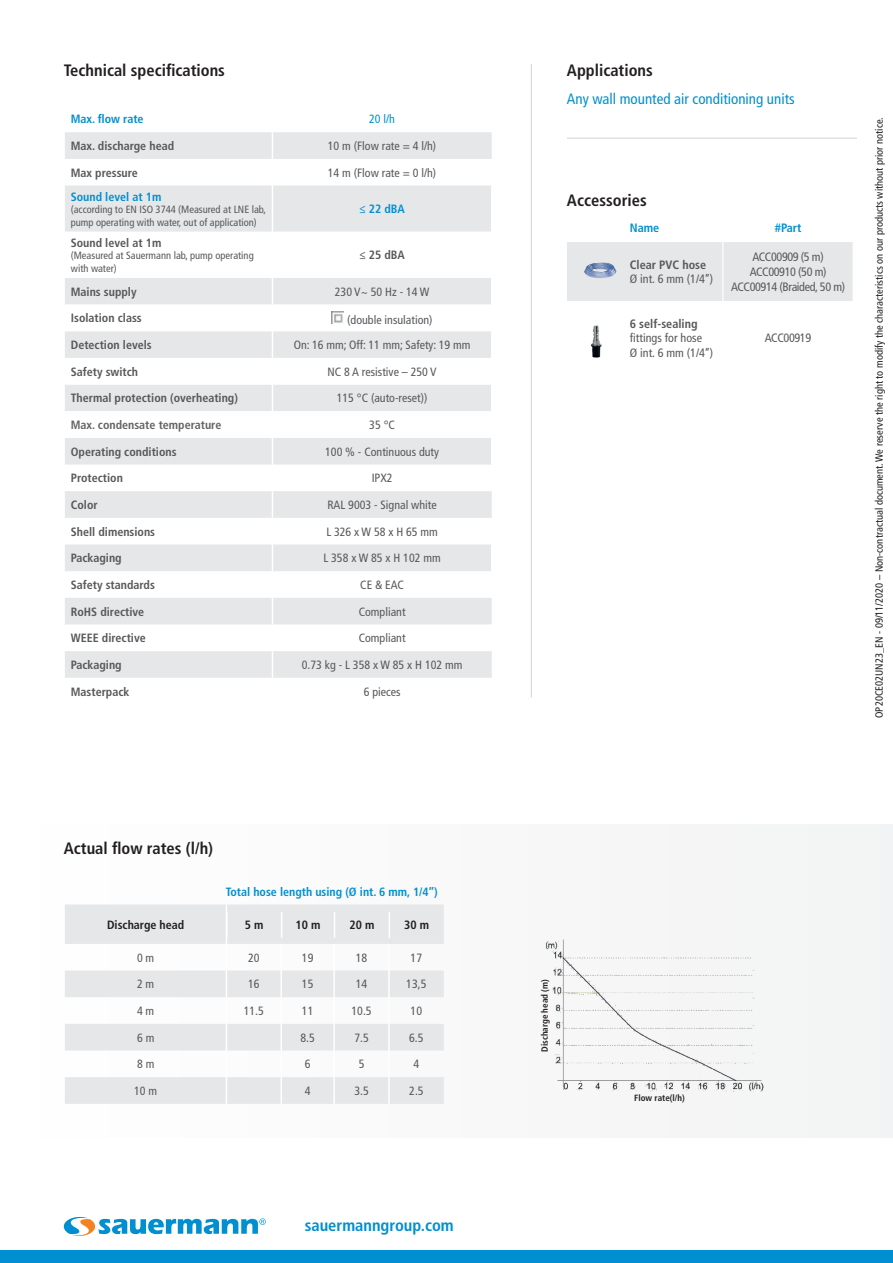
<style>
.page{position:relative;width:893px;height:1263px;background:#fff}
.page>*{position:absolute;margin:0;border:0;box-sizing:border-box;transform-origin:0 0}
.t1{font:700 condensed 16.5px "Frutiger LT Std";color:#231f20}
.t2{font:700 condensed 16.5px "Frutiger LT Std";color:#008fd0}
.t3{font:condensed 15px "Frutiger LT Std";color:#008fd0}
.t4{font:condensed 12.15px/14.5px "Frutiger LT Std";letter-spacing:-.03em;color:#57585a;text-align:center}
.t5{font:condensed 12.15px/14.5px "Frutiger LT Std";color:#57585a}
.t6{font:700 condensed 12.15px "Frutiger LT Std";color:#57585a}
.t7{font:700 condensed 12.15px "Frutiger LT Std";color:#008fd0}
.t8{font:condensed 12px "Frutiger LT Std";color:#57585a}
.t9{font:700 condensed 12px "Frutiger LT Std";color:#57585a}
.t10{font:700 condensed 12px "Frutiger LT Std";color:#008fd0}
.t11{font:700 condensed 12px "Frutiger LT Std";color:#636366}
.t12{font:700 condensed 12px "Frutiger LT Std";color:#231f20}
.t13{font:condensed 12px "Frutiger LT Std";color:#008fd0}
.t14{font:condensed 10.5px "Frutiger LT Std";color:#231f20}
.t15{font:condensed 10.5px/12.6px "Frutiger LT Std";color:#57585a}
.t16{font:700 condensed 9px "Frutiger LT Std";color:#231f20}
</style>
<div class="page">
<div style="left:0;top:825px;width:893px;height:313px;background:#f8f8f9"></div>
<div style="left:0;top:1251px;width:893px;height:12px;background:#008fd0"></div>
<div style="left:567px;top:242px;width:286px;height:59px;background:#e6e7e9"></div>
<hr style="left:722px;top:242px;width:1px;height:59px;background:#fff">
<img style="left:574px;top:256px;width:54px;height:31px">
<svg style="left:64px;top:1217px;width:202px;height:19px"></svg>
<hr style="left:531px;top:64px;width:1px;height:633px;background:#d1d2d4">
<hr style="left:567px;top:138px;width:290px;height:1px;background:#d1d2d4">
<svg style="left:65px;top:132px;width:427px;height:546px;fill:#e6e7e9"></svg>
<svg style="left:65px;top:232px;width:426px;height:206px"></svg>
<svg style="left:491px;top:624px;width:1px;height:27px"></svg>
<svg style="left:272px;top:132px;width:1px;height:54px"></svg>
<hr style="left:272px;top:186px;width:1px;height:46px;background:#fff">
<hr style="left:272px;top:232px;width:1px;height:46px;background:#fff">
<svg style="left:491px;top:159px;width:1px;height:27px"></svg>
<hr style="left:491px;top:186px;width:1px;height:46px;background:#fff">
<hr style="left:491px;top:232px;width:1px;height:46px;background:#fff">
<svg style="left:491px;top:278px;width:1px;height:213px"></svg>
<svg style="left:272px;top:278px;width:1px;height:400px"></svg>
<svg style="left:491px;top:518px;width:1px;height:80px"></svg>
<svg style="left:332px;top:312px;width:12px;height:12px"></svg>
<svg style="left:65px;top:905px;width:379px;height:199px;fill:#e6e7e9"></svg>
<hr style="left:226px;top:904px;width:1px;height:40px;background:#fff">
<hr style="left:280px;top:944px;width:2px;height:26px;background:#fff">
<hr style="left:333px;top:944px;width:2px;height:26px;background:#fff">
<hr style="left:388px;top:944px;width:2px;height:26px;background:#fff">
<hr style="left:280px;top:970px;width:2px;height:27px;background:#fff">
<hr style="left:333px;top:970px;width:2px;height:27px;background:#fff">
<hr style="left:388px;top:970px;width:2px;height:27px;background:#fff">
<hr style="left:280px;top:997px;width:2px;height:27px;background:#fff">
<hr style="left:333px;top:997px;width:2px;height:27px;background:#fff">
<hr style="left:388px;top:997px;width:2px;height:27px;background:#fff">
<hr style="left:280px;top:1024px;width:2px;height:26px;background:#fff">
<hr style="left:333px;top:1024px;width:2px;height:26px;background:#fff">
<hr style="left:388px;top:1024px;width:2px;height:26px;background:#fff">
<hr style="left:280px;top:1050px;width:2px;height:27px;background:#fff">
<hr style="left:333px;top:1050px;width:2px;height:27px;background:#fff">
<hr style="left:388px;top:1050px;width:2px;height:27px;background:#fff">
<svg style="left:226px;top:944px;width:1px;height:160px"></svg>
<hr style="left:280px;top:1077px;width:2px;height:27px;background:#fff">
<hr style="left:333px;top:1077px;width:2px;height:27px;background:#fff">
<hr style="left:388px;top:1077px;width:2px;height:27px;background:#fff">
<hr style="left:226px;top:912px;width:2px;height:26px;background:#fff">
<svg style="left:281px;top:912px;width:1px;height:26px"></svg>
<svg style="left:334px;top:912px;width:1px;height:26px"></svg>
<svg style="left:389px;top:912px;width:1px;height:26px"></svg>
<img style="left:591px;top:325px;width:11px;height:33px">
<img style="left:546px;top:940px;width:218px;height:151px">
<h1 class="t1" style="left:64px;top:61px;width:163px">Technical specifications</h1>
<p class="t10" style="left:71px;top:112px;width:74px">Max. flow rate</p>
<p class="t13" style="left:369px;top:112px;width:27px">20 l/h</p>
<p class="t9" style="left:71px;top:139px;width:105px">Max. discharge head</p>
<p class="t8" style="left:328px;top:139px;width:110px">10 m (Flow rate = 4 l/h)</p>
<p class="t9" style="left:71px;top:165px;width:69px">Max pressure</p>
<p class="t8" style="left:328px;top:166px;width:110px">14 m (Flow rate = 0 l/h)</p>
<p class="t10" style="left:71px;top:189px;width:92px">Sound level at 1m</p>
<p class="t15" style="left:71px;top:203px;width:197px">(according to EN ISO 3744 (Measured at LNE lab, pump operating with water, out of application)</p>
<p class="t10" style="left:360px;top:202px;width:47px">≤ 22 dBA</p>
<p class="t9" style="left:71px;top:235px;width:92px">Sound level at 1m</p>
<p class="t15" style="left:71px;top:249px;width:184px">(Measured at Sauermann lab, pump operating with water)</p>
<p class="t9" style="left:360px;top:248px;width:47px">≤ 25 dBA</p>
<p class="t9" style="left:71px;top:284px;width:67px">Mains supply</p>
<p class="t8" style="left:335px;top:285px;width:96px">230 V~ 50 Hz - 14 W</p>
<p class="t9" style="left:71px;top:311px;width:72px">Isolation class</p>
<p class="t8" style="left:347px;top:313px;width:87px">(double insulation)</p>
<p class="t9" style="left:71px;top:338px;width:82px">Detection levels</p>
<p class="t8" style="left:294px;top:338px;width:178px">On: 16 mm; Off: 11 mm; Safety: 19 mm</p>
<p class="t9" style="left:71px;top:364px;width:69px">Safety switch</p>
<p class="t8" style="left:327px;top:365px;width:111px">NC 8 A resistive – 250 V</p>
<p class="t9" style="left:71px;top:391px;width:169px">Thermal protection (overheating)</p>
<p class="t8" style="left:337px;top:391px;width:92px">115 °C (auto-reset))</p>
<p class="t11" style="left:71px;top:418px;width:152px">Max. condensate temperature</p>
<p class="t8" style="left:369px;top:418px;width:27px">35 °C</p>
<p class="t9" style="left:71px;top:444px;width:107px">Operating conditions</p>
<p class="t8" style="left:325px;top:445px;width:115px">100 % - Continuous duty</p>
<p class="t9" style="left:71px;top:471px;width:54px">Protection</p>
<p class="t8" style="left:372px;top:471px;width:22px">IPX2</p>
<p class="t9" style="left:71px;top:498px;width:28px">Color</p>
<p class="t8" style="left:327px;top:498px;width:111px">RAL 9003 - Signal white</p>
<p class="t9" style="left:71px;top:524px;width:86px">Shell dimensions</p>
<p class="t8" style="left:326px;top:524px;width:113px">L 326 x W 58 x H 65 mm</p>
<p class="t9" style="left:71px;top:551px;width:52px">Packaging</p>
<p class="t8" style="left:323px;top:551px;width:119px">L 358 x W 85 x H 102 mm</p>
<p class="t9" style="left:71px;top:578px;width:86px">Safety standards</p>
<p class="t8" style="left:360px;top:578px;width:45px">CE &amp; EAC</p>
<p class="t9" style="left:71px;top:604px;width:75px">RoHS directive</p>
<p class="t8" style="left:359px;top:604px;width:48px">Compliant</p>
<p class="t9" style="left:71px;top:631px;width:77px">WEEE directive</p>
<p class="t8" style="left:359px;top:631px;width:48px">Compliant</p>
<p class="t9" style="left:71px;top:658px;width:52px">Packaging</p>
<p class="t8" style="left:302px;top:658px;width:162px">0.73 kg - L 358 x W 85 x H 102 mm</p>
<p class="t9" style="left:71px;top:684px;width:60px">Masterpack</p>
<p class="t8" style="left:364px;top:684px;width:38px">6 pieces</p>
<h1 class="t1" style="left:64px;top:838px;width:151px">Actual flow rates (l/h)</h1>
<p class="t10" style="left:226px;top:884px;width:214px">Total hose length using (Ø int. 6 mm, 1/4’’)</p>
<p class="t12" style="left:107px;top:917px;width:79px">Discharge head</p>
<p class="t12" style="left:245px;top:918px;width:20px">5 m</p>
<p class="t12" style="left:296px;top:918px;width:26px">10 m</p>
<p class="t12" style="left:349px;top:918px;width:26px">20 m</p>
<p class="t12" style="left:404px;top:918px;width:26px">30 m</p>
<p class="t8" style="left:137px;top:950px;width:19px">0 m</p>
<p class="t8" style="left:248px;top:950px;width:13px">20</p>
<p class="t8" style="left:302px;top:950px;width:13px">19</p>
<p class="t8" style="left:356px;top:950px;width:13px">18</p>
<p class="t8" style="left:411px;top:950px;width:13px">17</p>
<p class="t8" style="left:137px;top:977px;width:19px">2 m</p>
<p class="t8" style="left:248px;top:977px;width:13px">16</p>
<p class="t8" style="left:302px;top:977px;width:13px">15</p>
<p class="t8" style="left:356px;top:977px;width:13px">14</p>
<p class="t8" style="left:406px;top:977px;width:22px">13,5</p>
<p class="t8" style="left:137px;top:1004px;width:19px">4 m</p>
<p class="t8" style="left:244px;top:1004px;width:22px">11.5</p>
<p class="t8" style="left:302px;top:1004px;width:13px">11</p>
<p class="t8" style="left:351px;top:1004px;width:22px">10.5</p>
<p class="t8" style="left:411px;top:1004px;width:13px">10</p>
<p class="t8" style="left:137px;top:1030px;width:19px">6 m</p>
<p class="t8" style="left:301px;top:1030px;width:16px">8.5</p>
<p class="t8" style="left:354px;top:1030px;width:16px">7.5</p>
<p class="t8" style="left:409px;top:1030px;width:16px">6.5</p>
<p class="t8" style="left:137px;top:1057px;width:19px">8 m</p>
<p class="t8" style="left:305px;top:1057px;width:7px">6</p>
<p class="t8" style="left:359px;top:1057px;width:7px">5</p>
<p class="t8" style="left:414px;top:1057px;width:7px">4</p>
<p class="t8" style="left:134px;top:1084px;width:25px">10 m</p>
<p class="t8" style="left:305px;top:1084px;width:7px">4</p>
<p class="t8" style="left:354px;top:1084px;width:16px">3.5</p>
<p class="t8" style="left:409px;top:1084px;width:16px">2.5</p>
<h1 class="t2" style="left:305px;top:1215px;width:150px">sauermanngroup.com</h1>
<h1 class="t1" style="left:567px;top:61px;width:87px">Applications</h1>
<p class="t3" style="left:567px;top:90px;width:229px">Any wall mounted air conditioning units</p>
<h1 class="t1" style="left:567px;top:191px;width:81px">Accessories</h1>
<p class="t7" style="left:630px;top:220px;width:31px">Name</p>
<p class="t7" style="left:775px;top:220px;width:28px">#Part</p>
<p class="t6" style="left:630px;top:257px;width:78px">Clear PVC hose</p>
<p class="t4" style="left:630px;top:272px;width:85px">Ø int. 6 mm (1/4’’)</p>
<p class="t4" style="left:731px;top:250px;width:116px">ACC00909 (5 m)<br>ACC00910 (50 m)<br>ACC00914 (Braided, 50 m)</p>
<p class="t6" style="left:630px;top:316px;width:69px">6 self-sealing</p>
<p class="t5" style="left:630px;top:331px;width:85px">fittings for hose<br>Ø int. 6 mm (1/4’’)</p>
<p class="t4" style="left:765px;top:331px;width:48px">ACC00919</p>
<p class="t14" style="left:873px;top:718px;width:602px;rotate:-90deg">OP20CE02UN23_EN - 09/11/2020 – Non-contractual document. We reserve the right to modify the characteristics on our products without prior notice.</p>
<p class="t16" style="left:539px;top:1052px;width:74px;rotate:-90deg">Discharge head (m)</p>
<p class="t16" style="left:634px;top:1093px;width:52px">Flow rate(l/h)</p>
</div>
